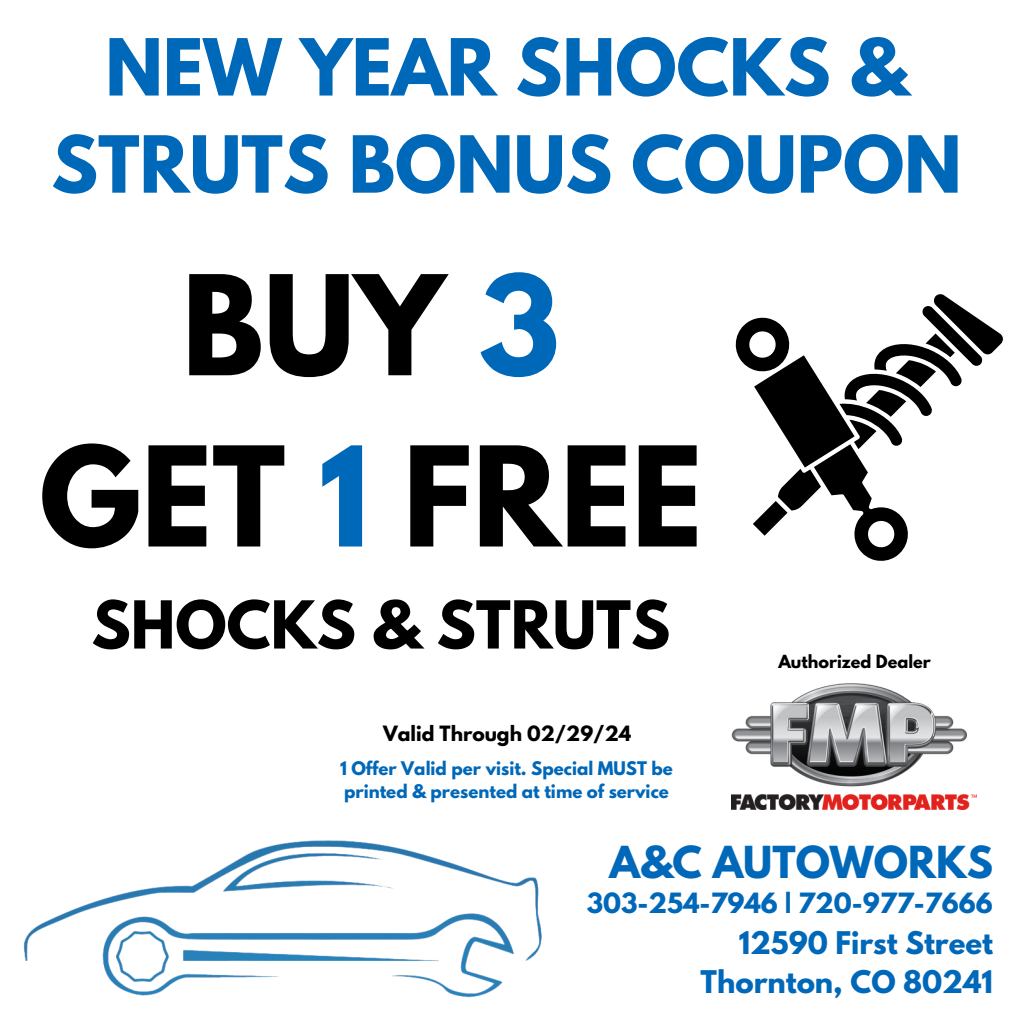
<style>
.page{position:relative;width:1013px;height:1013px;background:#fff}
.page>*{position:absolute;margin:0;border:0;box-sizing:border-box;transform-origin:0 0}
.t1{font:700 122.62px "League Spartan";color:#000}
.t2{font:700 69.62px/97.1px "League Spartan";color:#0068b8;text-align:center}
.t3{font:700 58.5px "League Spartan";color:#000}
.t4{font:700 39px "League Spartan";color:#0068b8}
.t5{font:700 27.62px "League Spartan";color:#0068b8}
.t6{font:700 24.75px "League Spartan";color:#0068b8}
.t7{font:700 18.62px "League Spartan";color:#000}
.t8{font:700 16.62px/22.9px "League Spartan";color:#0068b8}
.t9{font:700 16px "League Spartan";color:#000}
.s1{color:#0068b8}
</style>
<div class="page">
<img style="left:23px;top:840px;width:519px;height:158px">
<svg style="left:735px;top:294px;width:268px;height:267px"></svg>
<img style="left:732px;top:684px;width:244px;height:125px">
<p class="t2" style="left:51px;top:28px;width:912px">NEW YEAR SHOCKS &amp;<br>STRUTS BONUS COUPON</p>
<p class="t1" style="left:182px;top:265px;width:380px">BUY <span class="s1">3</span></p>
<p class="t1" style="left:39px;top:436px;width:664px">GET <span class="s1">1</span> FREE</p>
<p class="t3" style="left:91px;top:596px;width:580px">SHOCKS &amp; STRUTS</p>
<p class="t7" style="left:383px;top:724px;width:250px">Valid Through 02/29/24</p>
<p class="t8" style="left:340px;top:758px;width:334px">1 Offer Valid per visit. Special MUST be printed &amp; presented at time of service</p>
<p class="t9" style="left:778px;top:653px;width:154px">Authorized Dealer</p>
<p class="t4" style="left:609px;top:842px;width:385px">A&amp;C AUTOWORKS</p>
<p class="t6" style="left:586px;top:890px;width:408px">303-254-7946 | 720-977-7666</p>
<p class="t5" style="left:738px;top:929px;width:256px">12590 First Street</p>
<p class="t5" style="left:700px;top:967px;width:294px">Thornton, CO 80241</p>
</div>
